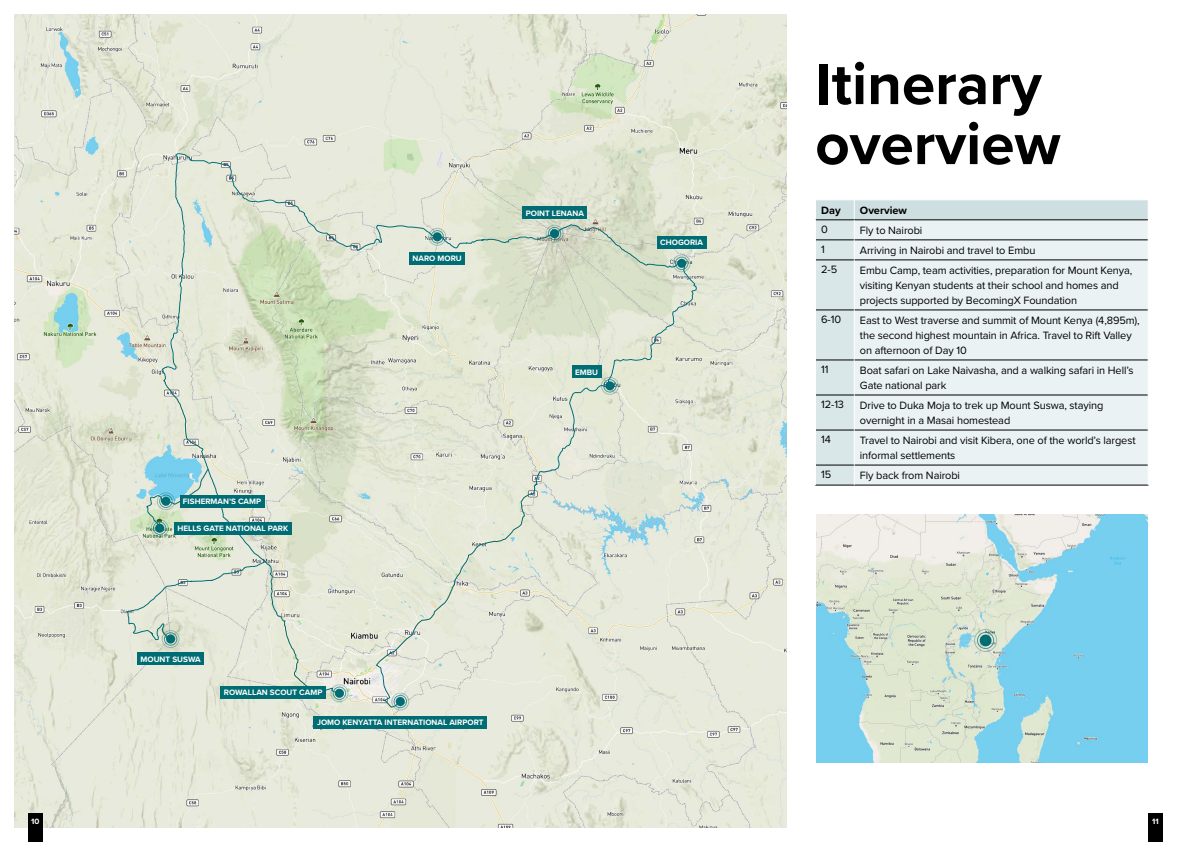
<style>
.page{position:relative;width:1191px;height:842px;background:#fff}
.page>*{position:absolute;margin:0;border:0;box-sizing:border-box;transform-origin:0 0}
.t1{font:700 60px/60px "Proxima Nova";color:#000}
.t2{font:11px/15px "Proxima Nova";letter-spacing:-.01em;color:#000}
.t3{font:700 11px "Proxima Nova";color:#000}
.t4{font:700 8.1px "Proxima Nova";color:#fff}
.t5{font:700 8px "Proxima Nova";color:#fff}
</style>
<div class="page">
<img style="left:14px;top:14px;width:773px;height:814px">
<svg style="left:162px;top:153px;width:535px;height:555px"></svg>
<svg style="left:127px;top:560px;width:139px;height:80px"></svg>
<svg style="left:146px;top:468px;width:63px;height:59px"></svg>
<div style="left:391px;top:692px;width:18px;height:18px;border:1px solid #006c73;border-radius:50%"></div>
<div style="left:393px;top:695px;width:14px;height:13px;border:1px solid #006c73;border-radius:50%"></div>
<div style="left:396px;top:697px;width:9px;height:9px;background:#006c73;border-radius:50%"></div>
<div style="left:314px;top:716px;width:173px;height:13px;background:#006c73"></div>
<div style="left:601px;top:377px;width:18px;height:18px;border:1px solid #006c73;border-radius:50%"></div>
<div style="left:603px;top:379px;width:13px;height:14px;border:1px solid #006c73;border-radius:50%"></div>
<div style="left:605px;top:381px;width:9px;height:9px;background:#006c73;border-radius:50%"></div>
<div style="left:572px;top:365px;width:29px;height:13px;background:#006c73"></div>
<div style="left:672px;top:254px;width:18px;height:18px;border:1px solid #006c73;border-radius:50%"></div>
<div style="left:675px;top:257px;width:13px;height:13px;border:1px solid #006c73;border-radius:50%"></div>
<div style="left:677px;top:259px;width:9px;height:9px;background:#006c73;border-radius:50%"></div>
<div style="left:657px;top:236px;width:49px;height:13px;background:#006c73"></div>
<div style="left:545px;top:225px;width:18px;height:18px;border:1px solid #006c73;border-radius:50%"></div>
<div style="left:548px;top:227px;width:13px;height:13px;border:1px solid #006c73;border-radius:50%"></div>
<div style="left:550px;top:229px;width:9px;height:9px;background:#006c73;border-radius:50%"></div>
<div style="left:522px;top:206px;width:65px;height:13px;background:#006c73"></div>
<div style="left:428px;top:228px;width:18px;height:18px;border:1px solid #006c73;border-radius:50%"></div>
<div style="left:430px;top:230px;width:14px;height:14px;border:1px solid #006c73;border-radius:50%"></div>
<div style="left:433px;top:232px;width:9px;height:9px;background:#006c73;border-radius:50%"></div>
<div style="left:409px;top:252px;width:56px;height:13px;background:#006c73"></div>
<div style="left:157px;top:492px;width:18px;height:18px;border:1px solid #006c73;border-radius:50%"></div>
<div style="left:159px;top:494px;width:14px;height:14px;border:1px solid #006c73;border-radius:50%"></div>
<div style="left:161px;top:497px;width:9px;height:9px;background:#006c73;border-radius:50%"></div>
<div style="left:151px;top:519px;width:18px;height:18px;border:1px solid #006c73;border-radius:50%"></div>
<div style="left:153px;top:521px;width:13px;height:14px;border:1px solid #006c73;border-radius:50%"></div>
<div style="left:155px;top:524px;width:9px;height:9px;background:#006c73;border-radius:50%"></div>
<div style="left:180px;top:495px;width:84px;height:13px;background:#006c73"></div>
<div style="left:174px;top:522px;width:117px;height:13px;background:#006c73"></div>
<div style="left:162px;top:630px;width:18px;height:18px;border:1px solid #006c73;border-radius:50%"></div>
<div style="left:164px;top:632px;width:13px;height:14px;border:1px solid #006c73;border-radius:50%"></div>
<div style="left:166px;top:634px;width:9px;height:9px;background:#006c73;border-radius:50%"></div>
<div style="left:330px;top:684px;width:18px;height:18px;border:1px solid #006c73;border-radius:50%"></div>
<div style="left:333px;top:686px;width:13px;height:14px;border:1px solid #006c73;border-radius:50%"></div>
<div style="left:335px;top:689px;width:9px;height:9px;background:#006c73;border-radius:50%"></div>
<div style="left:137px;top:652px;width:67px;height:13px;background:#006c73"></div>
<div style="left:221px;top:686px;width:105px;height:13px;background:#006c73"></div>
<div style="left:1148px;top:814px;width:14px;height:28px;background:#000"></div>
<div style="left:28px;top:814px;width:15px;height:28px;background:#000"></div>
<img style="left:816px;top:514px;width:332px;height:248px">
<div style="left:974px;top:629px;width:23px;height:23px;border:1px solid #006c73;border-radius:50%"></div>
<div style="left:977px;top:632px;width:17px;height:17px;border:1px solid #006c73;border-radius:50%"></div>
<div style="left:979px;top:634px;width:12px;height:12px;background:#006c73;border-radius:50%"></div>
<hr style="left:815px;top:485px;width:39px;height:1px;background:#000">
<hr style="left:854px;top:485px;width:294px;height:1px;background:#000">
<svg style="left:815px;top:200px;width:334px;height:285px"></svg>
<p class="t4" style="left:183px;top:495px;width:80px">FISHERMAN’S CAMP</p>
<p class="t4" style="left:177px;top:522px;width:112px">HELLS GATE NATIONAL PARK</p>
<p class="t4" style="left:412px;top:252px;width:51px">NARO MORU</p>
<p class="t4" style="left:526px;top:207px;width:60px">POINT LENANA</p>
<p class="t4" style="left:575px;top:366px;width:24px">EMBU</p>
<p class="t4" style="left:141px;top:653px;width:62px">MOUNT SUSWA</p>
<p class="t4" style="left:224px;top:686px;width:100px">ROWALLAN SCOUT CAMP</p>
<p class="t4" style="left:317px;top:716px;width:168px">JOMO KENYATTA INTERNATIONAL AIRPORT</p>
<p class="t4" style="left:660px;top:237px;width:44px">CHOGORIA</p>
<h1 class="t1" style="left:815px;top:53px;width:247px">Itinerary overview</h1>
<p class="t3" style="left:821px;top:202px;width:21px">Day</p>
<p class="t3" style="left:860px;top:202px;width:49px">Overview</p>
<p class="t2" style="left:821px;top:222px;width:8px">0</p>
<p class="t2" style="left:860px;top:223px;width:64px">Fly to Nairobi</p>
<p class="t2" style="left:821px;top:242px;width:5px">1</p>
<p class="t2" style="left:860px;top:243px;width:177px">Arriving in Nairobi and travel to Embu</p>
<p class="t2" style="left:821px;top:262px;width:18px">2-5</p>
<p class="t2" style="left:860px;top:263px;width:274px">Embu Camp, team activities, preparation for Mount Kenya, visiting Kenyan students at their school and homes and projects supported by BecomingX Foundation</p>
<p class="t2" style="left:821px;top:312px;width:21px">6-10</p>
<p class="t2" style="left:860px;top:313px;width:281px">East to West traverse and summit of Mount Kenya (4,895m), the second highest mountain in Africa. Travel to Rift Valley on afternoon of Day 10</p>
<p class="t2" style="left:821px;top:362px;width:9px">11</p>
<p class="t2" style="left:860px;top:363px;width:275px">Boat safari on Lake Naivasha, and a walking safari in Hell’s<br>Gate national park</p>
<p class="t2" style="left:821px;top:397px;width:24px">12-13</p>
<p class="t2" style="left:860px;top:398px;width:245px">Drive to Duka Moja to trek up Mount Suswa, staying overnight in a Masai homestead</p>
<p class="t2" style="left:821px;top:432px;width:11px">14</p>
<p class="t2" style="left:860px;top:433px;width:277px">Travel to Nairobi and visit Kibera, one of the world’s largest informal settlements</p>
<p class="t2" style="left:821px;top:467px;width:12px">15</p>
<p class="t2" style="left:860px;top:468px;width:102px">Fly back from Nairobi</p>
<p class="t5" style="left:31px;top:815px;width:10px">10</p>
<p class="t5" style="left:1152px;top:815px;width:8px">11</p>
</div>
